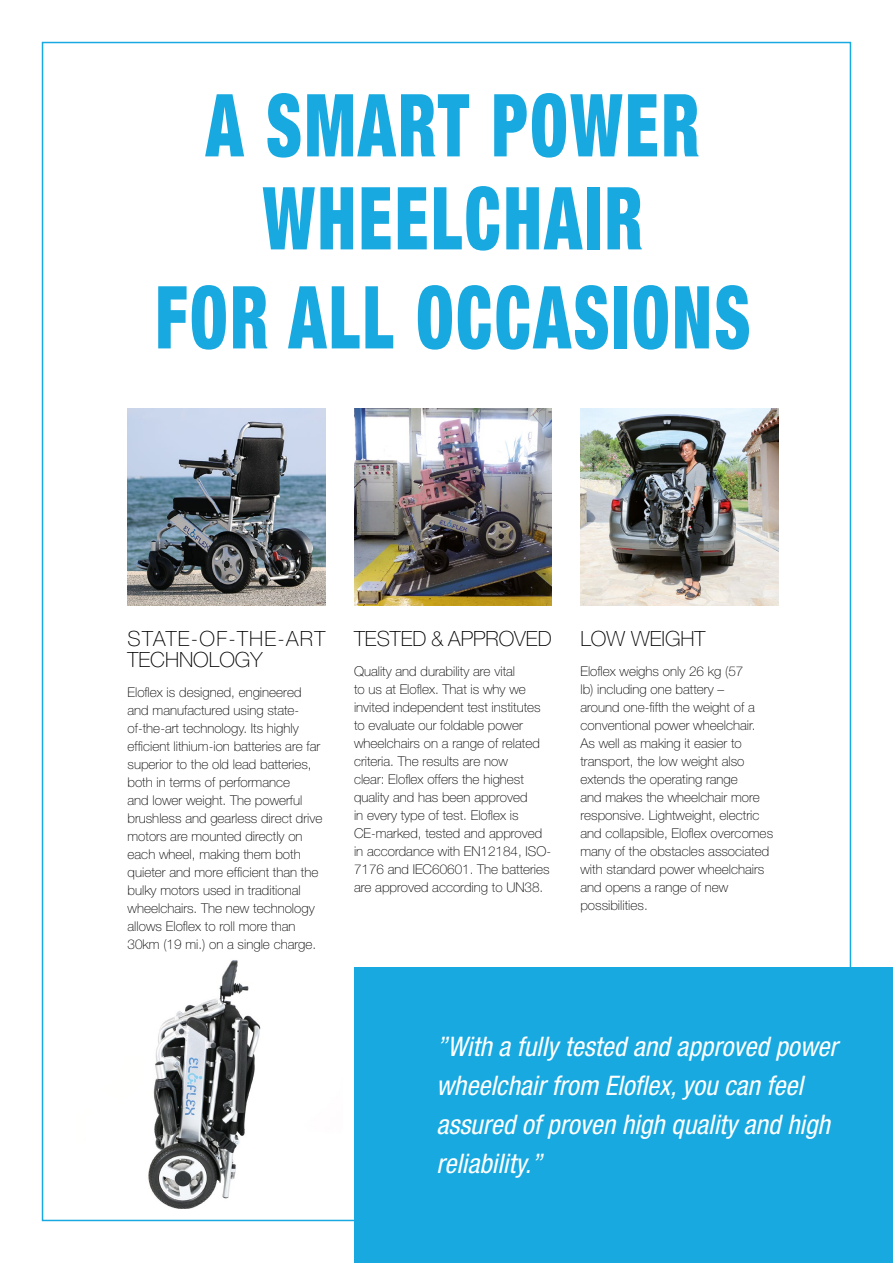
<style>
.page{position:relative;width:893px;height:1263px;background:#fff}
.page>*{position:absolute;margin:0;border:0;box-sizing:border-box;transform-origin:0 0}
.t1{font:900 condensed 87px/96px "Helvetica Neue LT Pro";letter-spacing:.04em;color:#17a9e0;text-align:center;scale:.77 1}
.t2{font:italic condensed 27px/39px "Helvetica Neue LT Pro";color:#fff}
.t3{font:100 21px/21px "Helvetica Neue LT Pro";color:#000}
.t4{font:100 13.5px/18px "Helvetica Neue LT Pro";color:#000}
</style>
<div class="page">
<img style="left:580px;top:408px;width:198px;height:198px">
<img style="left:354px;top:408px;width:198px;height:198px">
<img style="left:128px;top:408px;width:197px;height:198px">
<img style="left:148px;top:960px;width:113px;height:249px">
<div style="left:354px;top:967px;width:539px;height:296px;background:#17a9e0"></div>
<h1 class="t1" style="left:155px;top:76px;width:774px">A SMART POWER<br>WHEELCHAIR<br>FOR ALL OCCASIONS</h1>
<h3 class="t3" style="left:128px;top:628px;width:199px">STATE-OF-THE-ART<br>TECHNOLOGY</h3>
<p class="t4" style="left:128px;top:683px;width:196px">Eloflex is designed, engineered and manufactured using state&shy;of-the-art technology. Its highly efficient lithium-ion batteries are far superior to the old lead batteries, both in terms of performance<br>and lower weight. The powerful brushless and gearless direct drive motors are mounted directly on each wheel, making them both quieter and more efficient than the bulky motors used in traditional wheelchairs. The new technology allows Eloflex to roll more than 30km (19 mi.) on a single charge.</p>
<h3 class="t3" style="left:354px;top:628px;width:199px">TESTED &amp; APPROVED</h3>
<p class="t4" style="left:354px;top:662px;width:199px">Quality and durability are vital<br>to us at Eloflex. That is why we invited independent test institutes to evaluate our foldable power wheelchairs on a range of related criteria. The results are now<br>clear: Eloflex offers the highest quality and has been approved<br>in every type of test. Eloflex is<br>CE-marked, tested and approved in accordance with EN12184, ISO-<br>7176 and IEC60601. The batteries are approved according to UN38.</p>
<h3 class="t3" style="left:580px;top:628px;width:127px">LOW WEIGHT</h3>
<p class="t4" style="left:580px;top:662px;width:194px">Eloflex weighs only 26 kg (57<br>lb) including one battery –<br>around one-fifth the weight of a conventional power wheelchair.<br>As well as making it easier to transport, the low weight also extends the operating range<br>and makes the wheelchair more responsive. Lightweight, electric and collapsible, Eloflex overcomes many of the obstacles associated with standard power wheelchairs and opens a range of new possibilities.</p>
<h2 class="t2" style="left:436px;top:1028px;width:403px">”With a fully tested and approved power wheelchair from Eloflex, you can feel assured of proven high quality and high reliability.”</h2>
</div>
